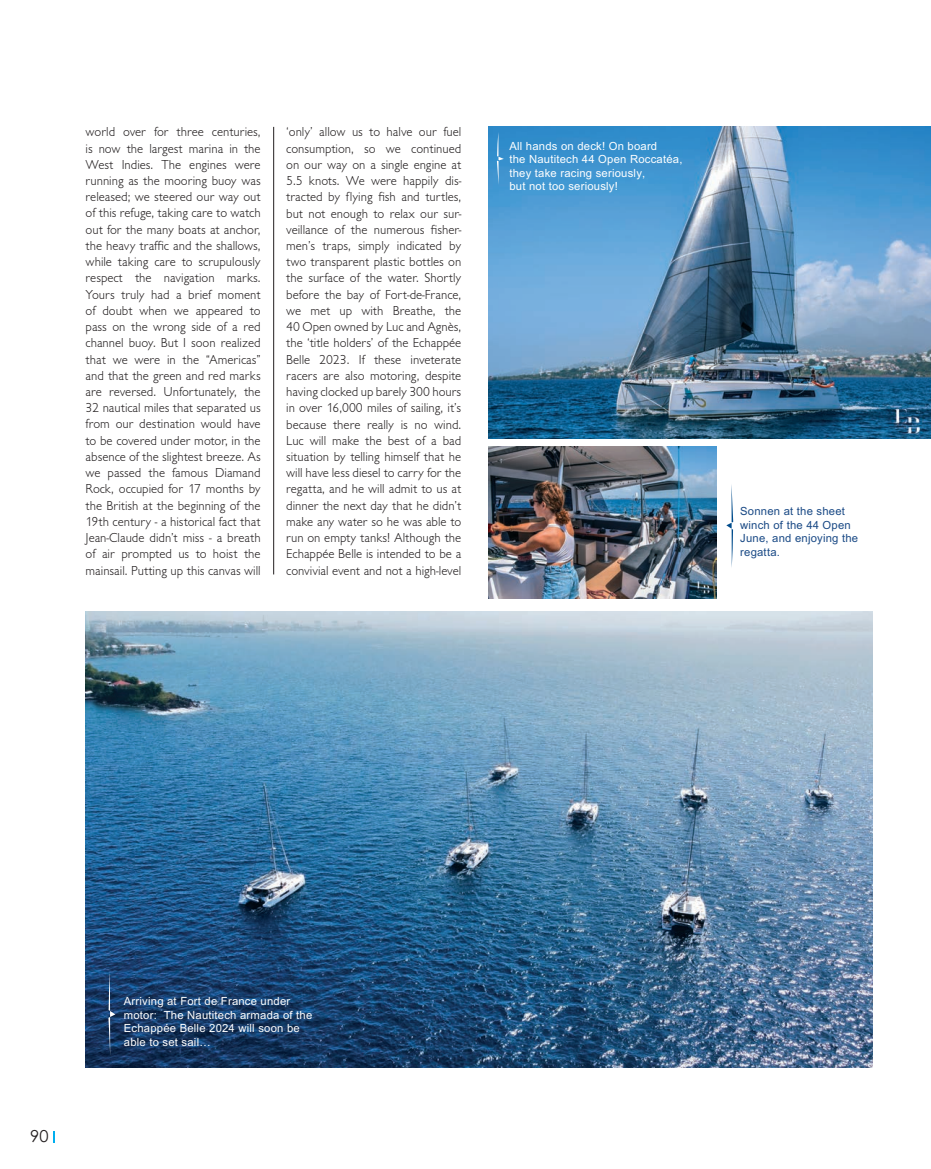
<style>
.page{position:relative;width:931px;height:1169px;background:#fff}
.page>*{position:absolute;margin:0;border:0;box-sizing:border-box;transform-origin:0 0}
.t1{font:16.5px "Century Gothic";color:#231f20}
.t2{font:300 13.5px/16.2px "Chantilly LH";color:#231f20;text-align:justify}
.t3{font:11.25px/13.5px "M Arial";letter-spacing:.02em;color:#fff}
.t4{font:11.25px/13.5px "M Arial";letter-spacing:.02em;color:#194985}
</style>
<div class="page">
<svg style="left:53px;top:1131px;width:2px;height:11px"></svg>
<img style="left:489px;top:127px;width:442px;height:311px">
<img style="left:489px;top:446px;width:227px;height:153px">
<img style="left:86px;top:611px;width:786px;height:457px">
<hr style="left:273px;top:127px;width:1px;height:447px;background:#231f20">
<svg style="left:726px;top:485px;width:7px;height:82px"></svg>
<svg style="left:108px;top:971px;width:7px;height:85px"></svg>
<svg style="left:496px;top:132px;width:8px;height:53px"></svg>
<p class="t2" style="left:86px;top:124px;width:177px">world over for three centuries, is now the largest marina in the West Indies. The engines were running as the mooring buoy was released; we steered our way out of this refuge, taking care to watch out for the many boats at anchor, the heavy traffic and the shallows, while taking care to scrupulously respect the navigation marks.<br>Yours truly had a brief moment of doubt when we appeared to pass on the wrong side of a red channel buoy. But I soon realized that we were in the “Americas” and that the green and red marks are reversed. Unfortunately, the 32 nautical miles that separated us from our destination would have to be covered under motor, in the absence of the slightest breeze. As we passed the famous Diamand Rock, occupied for 17 months by the British at the beginning of the 19th century - a historical fact that Jean-Claude didn’t miss - a breath of air prompted us to hoist the mainsail. Putting up this canvas will</p>
<p class="t2" style="left:286px;top:124px;width:177px">‘only’ allow us to halve our fuel consumption, so we continued on our way on a single engine at 5.5 knots. We were happily dis&shy;tracted by flying fish and turtles, but not enough to relax our sur&shy;veillance of the numerous fisher&shy;men’s traps, simply indicated by two transparent plastic bottles on the surface of the water. Shortly before the bay of Fort-de-France, we met up with Breathe, the 40 Open owned by Luc and Agnès, the ‘title holders’ of the Echappée Belle 2023. If these inveterate racers are also motoring, despite having clocked up barely 300 hours in over 16,000 miles of sailing, it’s because there really is no wind.<br>Luc will make the best of a bad situation by telling himself that he will have less diesel to carry for the regatta, and he will admit to us at dinner the next day that he didn’t make any water so he was able to run on empty tanks! Although the Echappée Belle is intended to be a convivial event and not a high-level</p>
<p class="t3" style="left:509px;top:139px;width:175px">All hands on deck! On board<br>the Nautitech 44 Open Roccatéa, they take racing seriously,<br>but not too seriously!</p>
<p class="t4" style="left:740px;top:504px;width:119px">Sonnen at the sheet winch of the 44 Open<br>June, and enjoying the regatta.</p>
<p class="t1" style="left:30px;top:1125px;width:20px">90</p>
<p class="t3" style="left:124px;top:994px;width:190px">Arriving at Fort de France under motor: The Nautitech armada of the<br>Echappée Belle 2024 will soon be able to set sail…</p>
</div>
